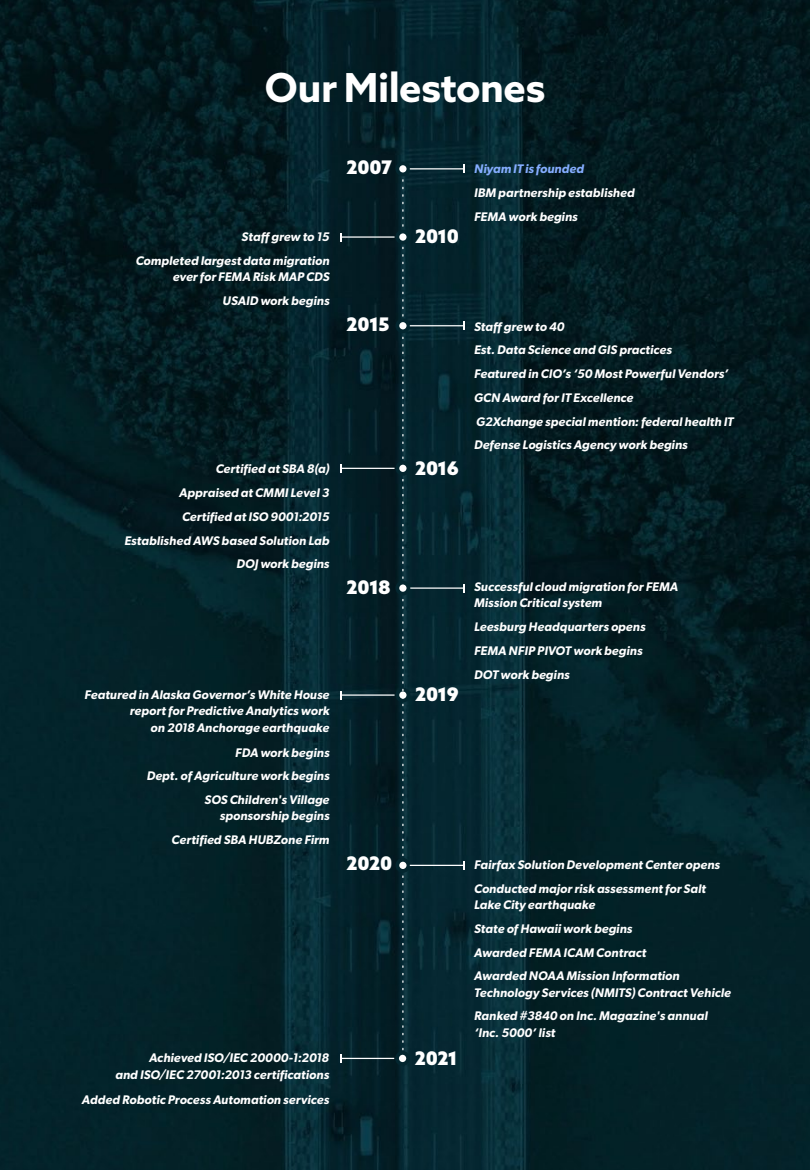
<style>
.page{position:relative;width:810px;height:1170px;background:#fff}
.page>*{position:absolute;margin:0;border:0;box-sizing:border-box;transform-origin:0 0}
.t1{font:700 40px "Azo Sans";letter-spacing:-.015em;color:#fff}
.t2{font:900 18.75px "Azo Sans";letter-spacing:-.025em;color:#fff}
.t3{font:italic 600 12.5px/23.8px "Gibson";letter-spacing:.005em;color:#fff}
.t4{font:italic 600 12.5px "Gibson";letter-spacing:.005em;color:#85adff}
</style>
<div class="page">
<img style="left:0;top:0;width:810px;height:1170px">
<div style="left:397px;top:163px;width:11px;height:11px;background:#fff;border-radius:50%"></div>
<div style="left:395px;top:161px;width:15px;height:15px;border:4px solid #03262f;border-radius:50%"></div>
<hr style="left:410px;top:168px;width:54px;height:1px;background:#fff">
<div style="left:397px;top:232px;width:11px;height:11px;background:#fff;border-radius:50%"></div>
<div style="left:395px;top:230px;width:15px;height:14px;border:4px solid #03262f;border-radius:50%"></div>
<hr style="left:341px;top:236px;width:54px;height:2px;background:#fff">
<div style="left:397px;top:320px;width:11px;height:11px;background:#fff;border-radius:50%"></div>
<div style="left:396px;top:318px;width:14px;height:15px;border:4px solid #03262f;border-radius:50%"></div>
<hr style="left:410px;top:325px;width:54px;height:1px;background:#fff">
<hr style="left:410px;top:587px;width:54px;height:2px;background:#fff">
<div style="left:397px;top:583px;width:11px;height:11px;background:#fff;border-radius:50%"></div>
<div style="left:395px;top:581px;width:15px;height:15px;border:4px solid #03262f;border-radius:50%"></div>
<div style="left:397px;top:463px;width:11px;height:11px;background:#fff;border-radius:50%"></div>
<div style="left:395px;top:461px;width:15px;height:15px;border:4px solid #03262f;border-radius:50%"></div>
<hr style="left:341px;top:468px;width:54px;height:1px;background:#fff">
<div style="left:397px;top:690px;width:11px;height:11px;background:#fff;border-radius:50%"></div>
<div style="left:395px;top:688px;width:15px;height:14px;border:4px solid #03262f;border-radius:50%"></div>
<hr style="left:341px;top:694px;width:54px;height:2px;background:#fff">
<div style="left:397px;top:860px;width:11px;height:11px;background:#fff;border-radius:50%"></div>
<div style="left:395px;top:858px;width:15px;height:15px;border:4px solid #03262f;border-radius:50%"></div>
<hr style="left:410px;top:865px;width:54px;height:1px;background:#fff">
<svg style="left:402px;top:599px;width:2px;height:257px"></svg>
<svg style="left:402px;top:479px;width:2px;height:100px"></svg>
<svg style="left:402px;top:337px;width:2px;height:122px"></svg>
<svg style="left:402px;top:247px;width:2px;height:70px"></svg>
<svg style="left:402px;top:179px;width:2px;height:48px"></svg>
<div style="left:397px;top:1053px;width:11px;height:11px;background:#fff;border-radius:50%"></div>
<div style="left:395px;top:1051px;width:15px;height:15px;border:4px solid #03262f;border-radius:50%"></div>
<hr style="left:341px;top:1058px;width:53px;height:1px;background:#fff">
<svg style="left:402px;top:875px;width:2px;height:181px"></svg>
<h1 class="t1" style="left:265px;top:61px;width:282px">Our Milestones</h1>
<h2 class="t2" style="left:347px;top:154px;width:47px">2007</h2>
<p class="t3" style="left:136px;top:225px;width:195px;text-align:right">Staff grew to 15<br>Completed largest data migration</p>
<p class="t3" style="left:173px;top:265px;width:158px;text-align:right">ever for FEMA Risk MAP CDS<br>USAID work begins</p>
<h2 class="t2" style="left:347px;top:311px;width:44px">2015</h2>
<h2 class="t2" style="left:415px;top:224px;width:45px">2010</h2>
<p class="t3" style="left:124px;top:457px;width:206px;text-align:right">Certified at SBA 8(a)<br>Appraised at CMMI Level 3<br>Certified at ISO 9001:2015<br>Established AWS based Solution Lab<br>DOJ work begins</p>
<h2 class="t2" style="left:415px;top:455px;width:45px">2016</h2>
<h2 class="t2" style="left:347px;top:574px;width:46px">2018</h2>
<p class="t3" style="left:85px;top:686px;width:246px;line-height:16.2px;text-align:right">Featured in Alaska Governor’s White House report for Predictive Analytics work<br>on 2018 Anchorage earthquake</p>
<p class="t3" style="left:147px;top:740px;width:184px;text-align:right">FDA work begins<br>Dept. of Agriculture work begins<br>SOS Children's Village</p>
<p class="t3" style="left:172px;top:804px;width:159px;text-align:right">sponsorship begins<br>Certified SBA HUBZone Firm</p>
<h2 class="t2" style="left:415px;top:682px;width:45px">2019</h2>
<p class="t4" style="left:474px;top:162px;width:111px">Niyam IT is founded</p>
<p class="t3" style="left:474px;top:181px;width:162px">IBM partnership established<br>FEMA work begins</p>
<p class="t3" style="left:474px;top:314px;width:261px">Staff grew to 40<br>Est. Data Science and GIS practices<br>Featured in CIO’s ‘50 Most Powerful Vendors’ GCN Award for IT Excellence<br>G2Xchange special mention: federal health IT Defense Logistics Agency work begins</p>
<p class="t3" style="left:474px;top:578px;width:205px;line-height:16.2px">Successful cloud migration for FEMA<br>Mission Critical system</p>
<p class="t3" style="left:474px;top:615px;width:173px">Leesburg Headquarters opens<br>FEMA NFIP PIVOT work begins<br>DOT work begins</p>
<p class="t3" style="left:115px;top:1050px;width:215px;line-height:16.2px;text-align:right">Achieved ISO/IEC 20000-1:2018<br>and ISO/IEC 27001:2013 certifications</p>
<p class="t3" style="left:82px;top:1087px;width:249px">Added Robotic Process Automation services</p>
<h2 class="t2" style="left:347px;top:851px;width:47px">2020</h2>
<p class="t3" style="left:474px;top:853px;width:247px">Fairfax Solution Development Center opens<br>Conducted major risk assessment for Salt</p>
<p class="t3" style="left:474px;top:893px;width:207px">Lake City earthquake<br>State of Hawaii work begins<br>Awarded FEMA ICAM Contract<br>Awarded NOAA Mission Information</p>
<p class="t3" style="left:474px;top:980px;width:258px">Technology Services (NMITS) Contract Vehicle<br>Ranked #3840 on Inc. Magazine's annual</p>
<p class="t3" style="left:474px;top:1020px;width:83px">‘Inc. 5000’ list</p>
<h2 class="t2" style="left:415px;top:1045px;width:45px">2021</h2>
</div>
